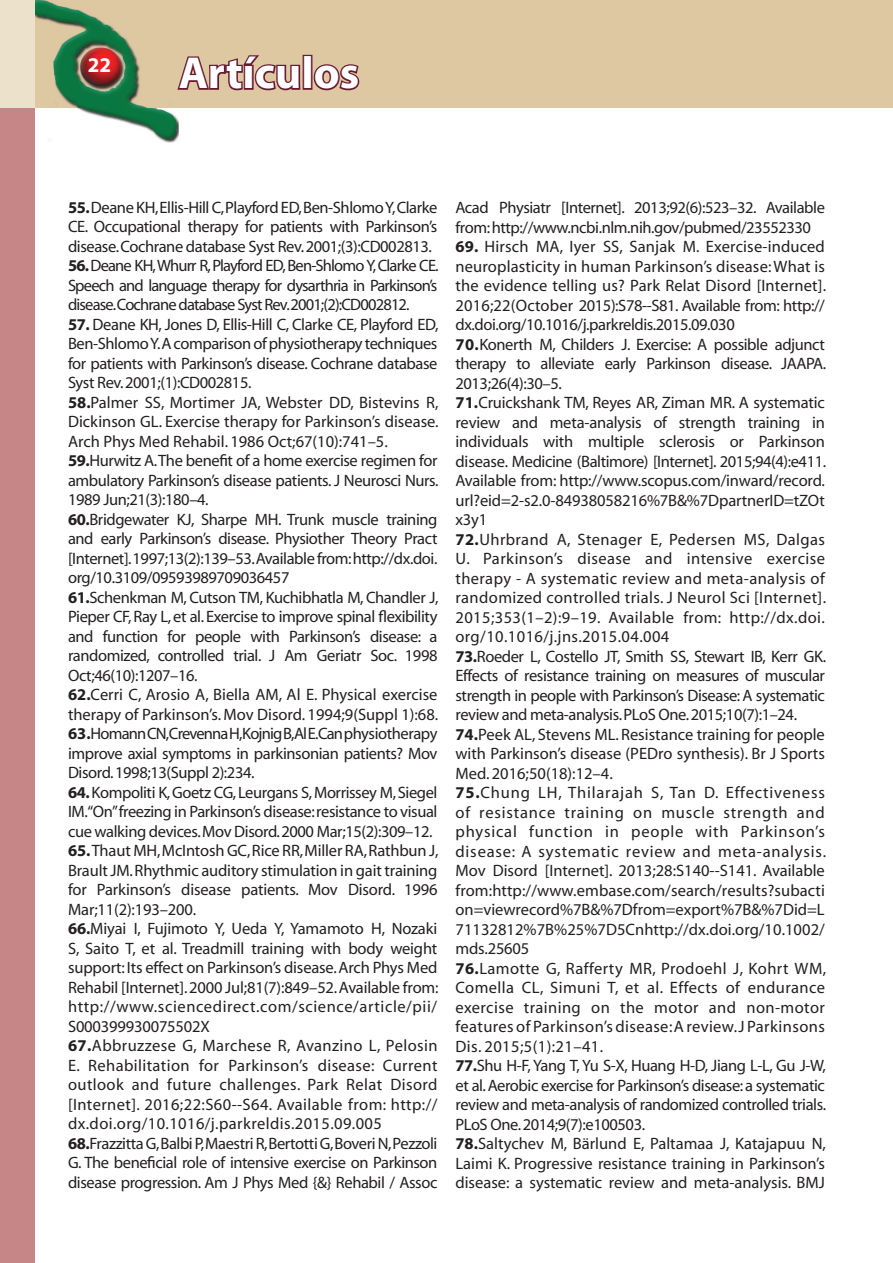
<style>
.page{position:relative;width:893px;height:1263px;background:#fff}
.page>*{position:absolute;margin:0;border:0;box-sizing:border-box;transform-origin:0 0}
.t1{font:700 45px "Myriad";color:#fff}
.t2{font:700 21px "Myriad";color:#fff}
.t3{font:16.5px/19.5px "Myriad";letter-spacing:-.01em;color:#231f20}
.s1{font-weight:700}
</style>
<div class="page">
<div style="left:0;top:0;width:893px;height:108px;background:#ddc8a2"></div>
<img style="left:35px;top:0;width:144px;height:143px">
<svg style="left:175px;top:53px;width:126px;height:39px"></svg>
<div style="left:303px;top:55px;width:9px;height:35px;border:3px solid #691831"></div>
<svg style="left:312px;top:63px;width:48px;height:28px"></svg>
<div style="left:0;top:0;width:34px;height:108px;background:#ece1cb"></div>
<div style="left:0;top:108px;width:34px;height:1155px;background:#c68687"></div>
<p class="t2" style="left:88px;top:54px;width:25px">22</p>
<h1 class="t1" style="left:179px;top:50px;width:182px">Artículos</h1>
<p class="t3" style="left:68px;top:198px;width:371px;text-align:justify"><span class="s1">55.</span> Deane KH, Ellis-Hill C, Playford ED, Ben-Shlomo Y, Clarke CE. Occupational therapy for patients with Parkinson’s disease. Cochrane database Syst Rev. 2001;(3):CD002813.</p>
<p class="t3" style="left:68px;top:257px;width:372px;text-align:justify"><span class="s1">56.</span> Deane KH,Whurr R, Playford ED, Ben-Shlomo Y, Clarke CE.<br>Speech and language therapy for dysarthria in Parkinson’s disease.Cochrane database Syst Rev.2001;(2):CD002812.</p>
<p class="t3" style="left:68px;top:315px;width:372px"><span class="s1">57.</span> Deane KH, Jones D, Ellis-Hill C, Clarke CE, Playford ED, Ben-Shlomo Y.A comparison of physiotherapy techniques for patients with Parkinson’s disease. Cochrane database Syst Rev. 2001;(1):CD002815.<br><span class="s1">58.</span>Palmer SS, Mortimer JA, Webster DD, Bistevins R, Dickinson GL. Exercise therapy for Parkinson’s disease.<br>Arch Phys Med Rehabil. 1986 Oct;67(10):741–5.<br><span class="s1">59.</span>Hurwitz A. The benefit of a home exercise regimen for ambulatory Parkinson’s disease patients. J Neurosci Nurs.<br>1989 Jun;21(3):180–4.<br><span class="s1">60.</span>Bridgewater KJ, Sharpe MH. Trunk muscle training and early Parkinson’s disease. Physiother Theory Pract [Internet].1997;13(2):139–53.Available from:http://dx.doi. org/10.3109/09593989709036457<br><span class="s1">61.</span>Schenkman M, Cutson TM, Kuchibhatla M, Chandler J, Pieper CF, Ray L, et al. Exercise to improve spinal flexibility and function for people with Parkinson’s disease: a randomized, controlled trial. J Am Geriatr Soc. 1998<br>Oct;46(10):1207–16.<br><span class="s1">62.</span>Cerri C, Arosio A, Biella AM, Al E. Physical exercise therapy of Parkinson’s. Mov Disord. 1994;9(Suppl 1):68.<br><span class="s1">63.</span>Homann CN,Crevenna H,Kojnig B,Al E.Can physiotherapy improve axial symptoms in parkinsonian patients? Mov Disord. 1998;13(Suppl 2):234.</p>
<p class="t3" style="left:68px;top:783px;width:371px;text-align:justify"><span class="s1">64.</span> Kompoliti K, Goetz CG, Leurgans S, Morrissey M, Siegel IM.“On”freezing in Parkinson’s disease: resistance to visual cue walking devices. Mov Disord. 2000 Mar;15(2):309–12.</p>
<p class="t3" style="left:68px;top:842px;width:372px"><span class="s1">65.</span> Thaut MH, McIntosh GC, Rice RR, Miller RA, Rathbun J, Brault JM. Rhythmic auditory stimulation in gait training for Parkinson’s disease patients. Mov Disord. 1996<br>Mar;11(2):193–200.<br><span class="s1">66.</span>Miyai I, Fujimoto Y, Ueda Y, Yamamoto H, Nozaki S, Saito T, et al. Treadmill training with body weight support: Its effect on Parkinson’s disease. Arch Phys Med Rehabil [Internet]. 2000 Jul;81(7):849–52. Available from: http://www.sciencedirect.com/science/article/pii/ S000399930075502X<br><span class="s1">67.</span>Abbruzzese G, Marchese R, Avanzino L, Pelosin E. Rehabilitation for Parkinson’s disease: Current outlook and future challenges. Park Relat Disord [Internet]. 2016;22:S60--S64. Available from: http:// dx.doi.org/10.1016/j.parkreldis.2015.09.005<br><span class="s1">68.</span>Frazzitta G,Balbi P,Maestri R,Bertotti G,Boveri N,Pezzoli G. The beneficial role of intensive exercise on Parkinson disease progression. Am J Phys Med {&amp;} Rehabil / Assoc</p>
<p class="t3" style="left:455px;top:198px;width:371px">Acad Physiatr [Internet]. 2013;92(6):523–32. Available from: http://www.ncbi.nlm.nih.gov/pubmed/23552330</p>
<p class="t3" style="left:455px;top:237px;width:372px"><span class="s1">69.</span> Hirsch MA, Iyer SS, Sanjak M. Exercise-induced neuroplasticity in human Parkinson’s disease: What is the evidence telling us? Park Relat Disord [Internet].<br>2016;22(October 2015):S78--S81. Available from: http:// dx.doi.org/10.1016/j.parkreldis.2015.09.030<br><span class="s1">70.</span>Konerth M, Childers J. Exercise: A possible adjunct therapy to alleviate early Parkinson disease. JAAPA.<br>2013;26(4):30–5.<br><span class="s1">71.</span>Cruickshank TM, Reyes AR, Ziman MR. A systematic review and meta-analysis of strength training in individuals with multiple sclerosis or Parkinson disease. Medicine (Baltimore) [Internet]. 2015;94(4):e411.<br>Available from: http://www.scopus.com/inward/record. url?eid=2-s2.0-84938058216%7B&amp;%7DpartnerID=tZOt x3y1<br><span class="s1">72.</span>Uhrbrand A, Stenager E, Pedersen MS, Dalgas U. Parkinson’s disease and intensive exercise therapy - A systematic review and meta-analysis of randomized controlled trials. J Neurol Sci [Internet].<br>2015;353(1–2):9–19. Available from: http://dx.doi. org/10.1016/j.jns.2015.04.004<br><span class="s1">73.</span>Roeder L, Costello JT, Smith SS, Stewart IB, Kerr GK.<br>Effects of resistance training on measures of muscular strength in people with Parkinson’s Disease: A systematic review and meta-analysis. PLoS One. 2015;10(7):1–24.<br><span class="s1">74.</span>Peek AL, Stevens ML. Resistance training for people with Parkinson’s disease (PEDro synthesis). Br J Sports Med. 2016;50(18):12–4.<br><span class="s1">75.</span>Chung LH, Thilarajah S, Tan D. Effectiveness of resistance training on muscle strength and physical function in people with Parkinson’s disease: A systematic review and meta-analysis.<br>Mov Disord [Internet]. 2013;28:S140--S141. Available from:http://www.embase.com/search/results?subacti on=viewrecord%7B&amp;%7Dfrom=export%7B&amp;%7Did=L 71132812%7B%25%7D5Cnhttp://dx.doi.org/10.1002/ mds.25605<br><span class="s1">76.</span>Lamotte G, Rafferty MR, Prodoehl J, Kohrt WM, Comella CL, Simuni T, et al. Effects of endurance exercise training on the motor and non-motor features of Parkinson’s disease: A review. J Parkinsons Dis. 2015;5(1):21–41.<br><span class="s1">77.</span>Shu H-F, Yang T, Yu S-X, Huang H-D, Jiang L-L, Gu J-W, et al. Aerobic exercise for Parkinson’s disease: a systematic review and meta-analysis of randomized controlled trials.<br>PLoS One. 2014;9(7):e100503.<br><span class="s1">78.</span>Saltychev M, Bärlund E, Paltamaa J, Katajapuu N, Laimi K. Progressive resistance training in Parkinson’s disease: a systematic review and meta-analysis. BMJ</p>
</div>
